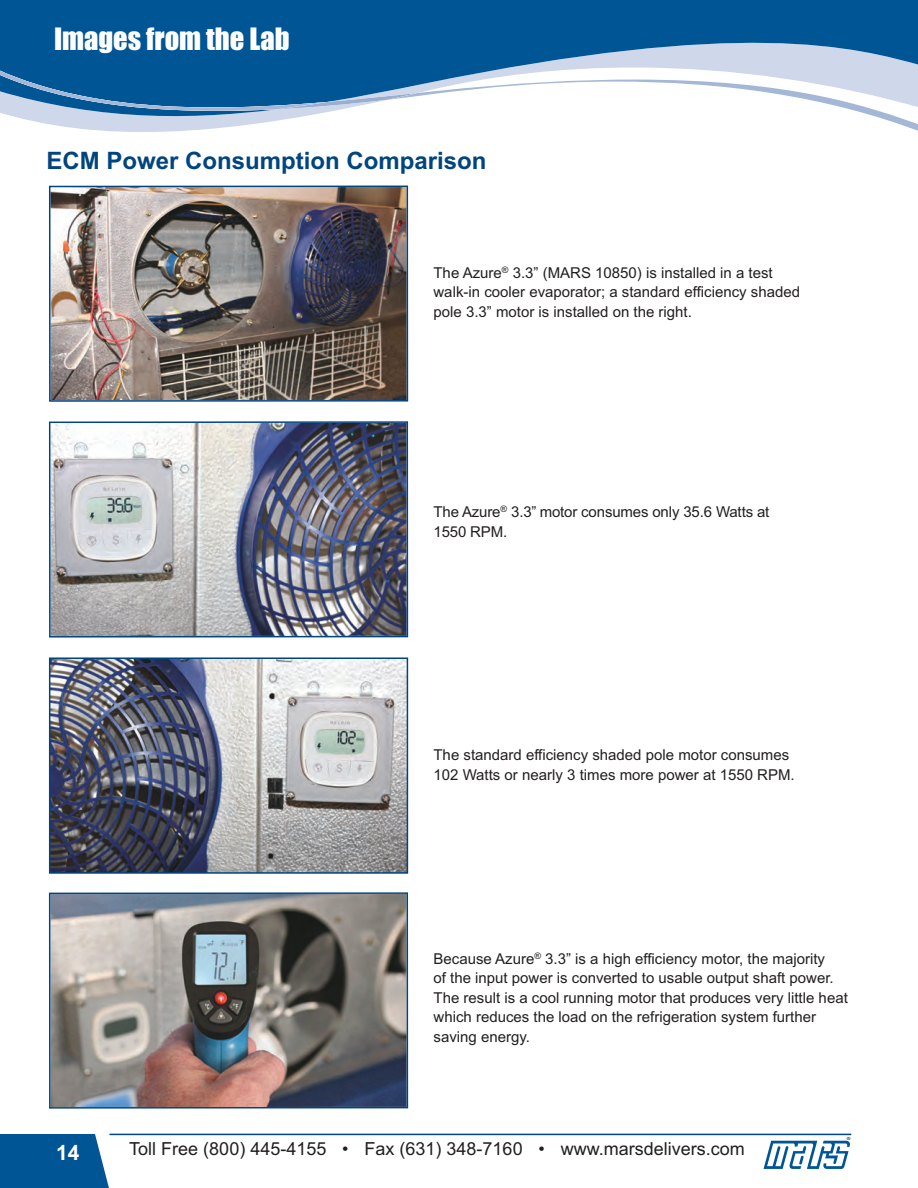
<style>
.page{position:relative;width:918px;height:1188px;background:#fff}
.page>*{position:absolute;margin:0;border:0;box-sizing:border-box;transform-origin:0 0}
.t1{font:28.5px "Impact";color:#fff}
.t2{font:700 24px "Arial";color:#01457f}
.t3{font:700 21px "Arial";color:#fff}
.t4{font:18px "Arial";color:#231f20}
.t5{font:15px/19.5px "Arial";color:#231f20}
.t6{font:700 4.2px "Helvetica Neue";color:#005595;scale:1.1 1}
</style>
<div class="page">
<hr style="left:110px;top:1134px;width:741px;height:1px;background:#01457f">
<svg style="left:0;top:13px;width:918px;height:47px;background:#12609c"></svg>
<svg style="left:0;top:60px;width:918px;height:72px"></svg>
<div style="left:0;top:0;width:918px;height:13px;background:#005595"></div>
<svg style="left:0;top:1134px;width:116px;height:54px;background:#1e69a1"></svg>
<svg style="left:764px;top:1141px;width:86px;height:28px"></svg>
<img style="left:52px;top:189px;width:353px;height:210px">
<div style="left:49px;top:186px;width:359px;height:216px;border:2px solid #01457f"></div>
<img style="left:52px;top:424px;width:353px;height:211px">
<div style="left:49px;top:421px;width:359px;height:217px;border:2px solid #01457f"></div>
<img style="left:52px;top:660px;width:353px;height:211px">
<div style="left:49px;top:657px;width:359px;height:217px;border:2px solid #01457f"></div>
<img style="left:52px;top:895px;width:353px;height:211px">
<div style="left:49px;top:892px;width:359px;height:217px;border:2px solid #01457f"></div>
<h1 class="t1" style="left:54px;top:23px;width:237px">Images from the Lab</h1>
<h2 class="t2" style="left:46px;top:146px;width:442px">ECM Power Consumption Comparison</h2>
<p class="t5" style="left:434px;top:263px;width:368px">The Azure<sup>®</sup> 3.3” (MARS 10850) is installed in a test walk-in cooler evaporator; a standard efficiency shaded pole 3.3” motor is installed on the right.</p>
<p class="t5" style="left:434px;top:502px;width:337px">The Azure<sup>®</sup> 3.3” motor consumes only 35.6 Watts at<br>1550 RPM.</p>
<p class="t5" style="left:434px;top:745px;width:363px">The standard efficiency shaded pole motor consumes<br>102 Watts or nearly 3 times more power at 1550 RPM.</p>
<p class="t5" style="left:434px;top:949px;width:416px">Because Azure<sup>®</sup> 3.3” is a high efficiency motor, the majority<br>of the input power is converted to usable output shaft power.<br>The result is a cool running motor that produces very little heat which reduces the load on the refrigeration system further saving energy.</p>
<h3 class="t3" style="left:56px;top:1140px;width:25px">14</h3>
<p class="t4" style="left:129px;top:1138px;width:617px">Toll Free (800) 445-4155 • Fax (631) 348-7160 • www.marsdelivers.com</p>
<p class="t6" style="left:847px;top:1135px;width:5px">®</p>
</div>
